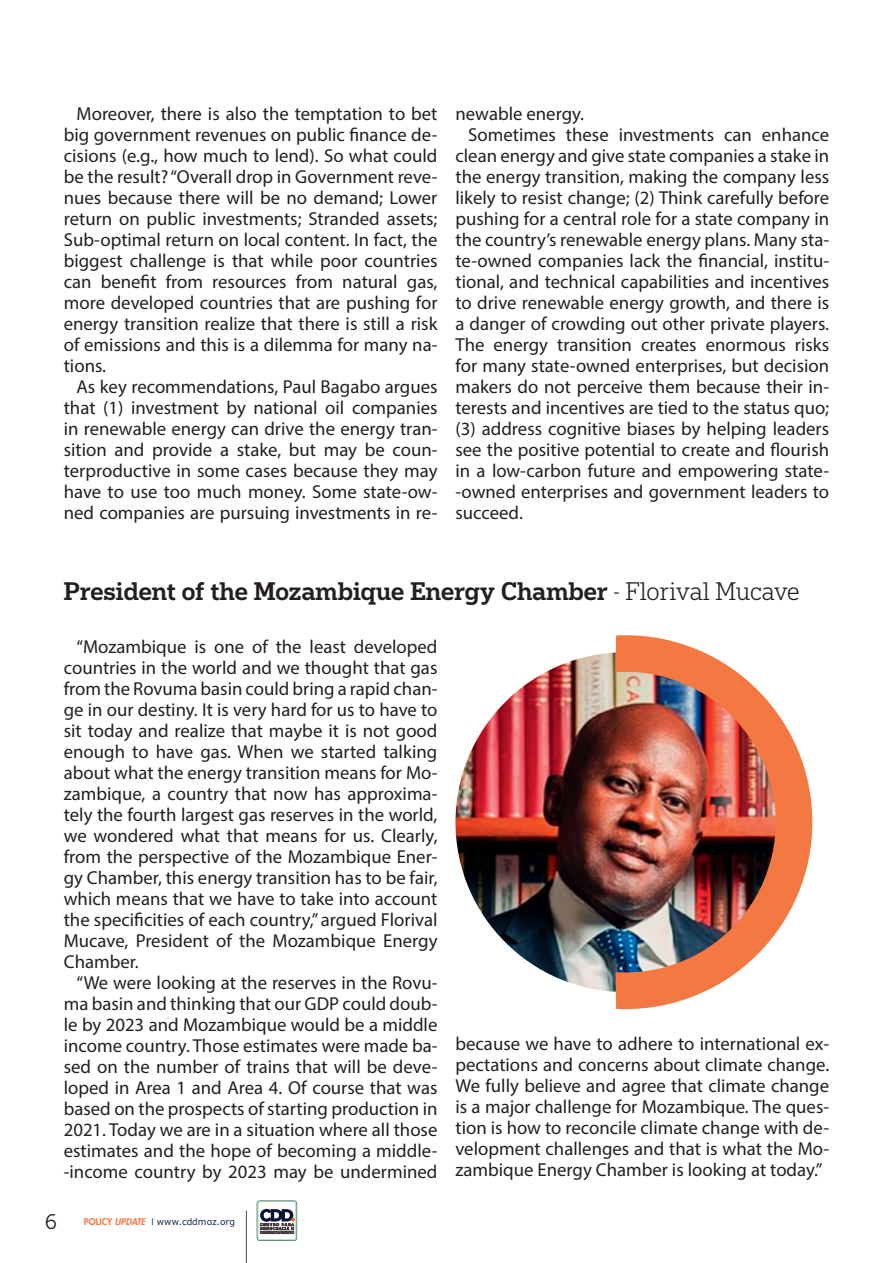
<style>
.page{position:relative;width:893px;height:1263px;background:#fff}
.page>*{position:absolute;margin:0;border:0;box-sizing:border-box;transform-origin:0 0}
.t1{font:500 24px "Popular";color:#231f20}
.t2{font:21px "Museo 300";color:#231f20}
.t3{font:18.75px/21px "Myriad Pro";color:#231f20;text-align:justify}
.t4{font:9px "Verdana";color:#102d4e}
.s1{font-weight:300}
.s2{font-family:"Futura LT";font-weight:800;color:#f37841}
.s3{font-family:"Futura LT";font-weight:800;font-style:italic;color:#f37841}
.s4{font-family:"Futura LT"}
</style>
<div class="page">
<hr style="left:246px;top:1211px;width:1px;height:52px;background:#425827">
<svg style="left:257px;top:1200px;width:40px;height:41px"></svg>
<img style="left:455px;top:652px;width:340px;height:340px;border-radius:170px">
<img style="left:615px;top:635px;width:197px;height:374px">
<p class="t3" style="left:64px;top:103px;width:375px;text-indent:13px">Moreover, there is also the temptation to bet big government revenues on public finance de&shy;cisions (e.g., how much to lend). So what could be the result? “Overall drop in Government reve&shy;nues because there will be no demand; Lower return on public investments; Stranded assets; Sub-optimal return on local content. In fact, the biggest challenge is that while poor countries can benefit from resources from natural gas, more developed countries that are pushing for energy transition realize that there is still a risk of emissions and this is a dilemma for many na&shy;tions.</p>
<p class="t3" style="left:64px;top:376px;width:375px;text-indent:13px">As key recommendations, Paul Bagabo argues that (1) investment by national oil companies in renewable energy can drive the energy tran&shy;sition and provide a stake, but may be coun&shy;terproductive in some cases because they may have to use too much money. Some state-ow&shy;ned companies are pursuing investments in re-</p>
<p class="t3" style="left:455px;top:103px;width:130px">newable energy.</p>
<p class="t3" style="left:468px;top:124px;width:362px">Sometimes these investments can enhance</p>
<p class="t3" style="left:455px;top:145px;width:375px">clean energy and give state companies a stake in</p>
<p class="t3" style="left:455px;top:166px;width:375px">the energy transition, making the company less</p>
<p class="t3" style="left:455px;top:187px;width:375px">likely to resist change; (2) Think carefully before</p>
<p class="t3" style="left:455px;top:208px;width:375px">pushing for a central role for a state company in</p>
<p class="t3" style="left:455px;top:229px;width:375px">the country’s renewable energy plans. Many sta-</p>
<p class="t3" style="left:455px;top:250px;width:375px">te-owned companies lack the financial, institu-</p>
<p class="t3" style="left:455px;top:271px;width:375px">tional, and technical capabilities and incentives</p>
<p class="t3" style="left:455px;top:292px;width:375px">to drive renewable energy growth, and there is</p>
<p class="t3" style="left:455px;top:313px;width:375px">a danger of crowding out other private players.</p>
<p class="t3" style="left:455px;top:334px;width:375px">The energy transition creates enormous risks</p>
<p class="t3" style="left:455px;top:355px;width:375px">for many state-owned enterprises, but decision</p>
<p class="t3" style="left:455px;top:376px;width:375px">makers do not perceive them because their in-</p>
<p class="t3" style="left:455px;top:397px;width:375px">terests and incentives are tied to the status quo;</p>
<p class="t3" style="left:455px;top:418px;width:375px">(3) address cognitive biases by helping leaders</p>
<p class="t3" style="left:455px;top:439px;width:375px">see the positive potential to create and flourish</p>
<p class="t3" style="left:455px;top:460px;width:375px">in a low-carbon future and empowering state-</p>
<p class="t3" style="left:455px;top:481px;width:375px">-owned enterprises and government leaders to</p>
<p class="t3" style="left:455px;top:502px;width:69px">succeed.</p>
<p class="t1" style="left:64px;top:575px;width:737px">President of the Mozambique Energy Chamber <span class="s1">- Florival Mucave</span></p>
<p class="t3" style="left:64px;top:636px;width:375px;text-indent:13px">“Mozambique is one of the least developed countries in the world and we thought that gas from the Rovuma basin could bring a rapid chan&shy;ge in our destiny. It is very hard for us to have to sit today and realize that maybe it is not good enough to have gas. When we started talking about what the energy transition means for Mo&shy;zambique, a country that now has approxima&shy;tely the fourth largest gas reserves in the world, we wondered what that means for us. Clearly, from the perspective of the Mozambique Ener&shy;gy Chamber, this energy transition has to be fair, which means that we have to take into account the specificities of each country,” argued Florival Mucave, President of the Mozambique Energy Chamber.</p>
<p class="t3" style="left:64px;top:972px;width:375px;text-indent:13px">“We were looking at the reserves in the Rovu&shy;ma basin and thinking that our GDP could doub&shy;le by 2023 and Mozambique would be a middle income country. Those estimates were made ba&shy;sed on the number of trains that will be deve&shy;loped in Area 1 and Area 4. Of course that was based on the prospects of starting production in 2021. Today we are in a situation where all those estimates and the hope of becoming a middle--income country by 2023 may be undermined</p>
<p class="t3" style="left:455px;top:1033px;width:375px">because we have to adhere to international ex&shy;pectations and concerns about climate change.<br>We fully believe and agree that climate change is a major challenge for Mozambique. The ques&shy;tion is how to reconcile climate change with de&shy;velopment challenges and that is what the Mo&shy;zambique Energy Chamber is looking at today.”</p>
<p class="t2" style="left:45px;top:1210px;width:13px">6</p>
<p class="t4" style="left:84px;top:1215px;width:153px"><span class="s2">POLICY</span> <span class="s3">UPDATE</span> <span class="s4">I</span> www.cddmoz.org</p>
</div>
